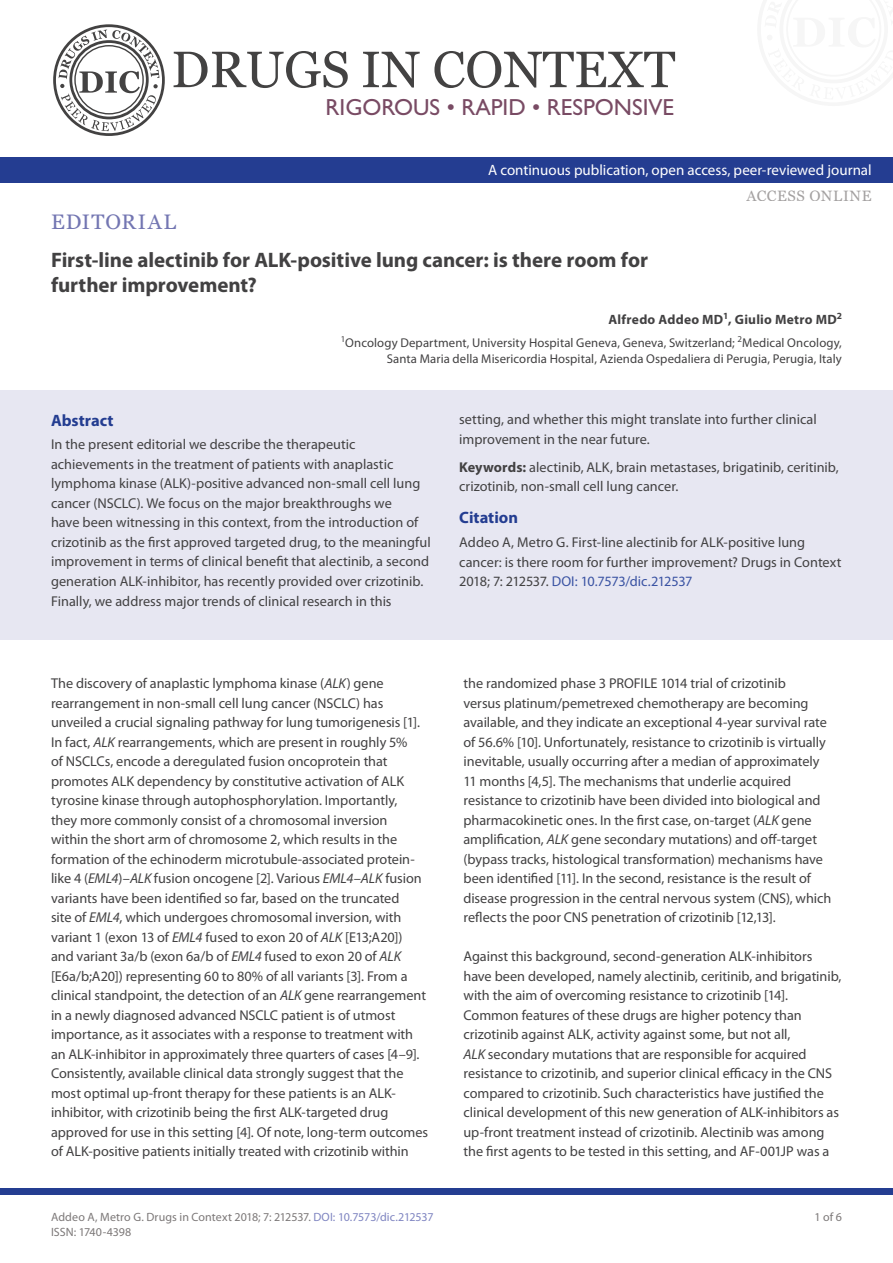
<style>
.page{position:relative;width:893px;height:1263px;background:#fff}
.page>*{position:absolute;margin:0;border:0;box-sizing:border-box;transform-origin:0 0}
.t1{font:51.15px "Georgia";color:#434242}
.t2{font:23.25px "Gill Sans";color:#794b64}
.JTL{font:700 21px/25.5px "Myriad Pro";letter-spacing:-.005em;color:#424142}
.SP_JID{font:21px "Georgia";letter-spacing:.06em;color:#7376b2}
.OPH1{font:700 16.5px "Myriad Pro";color:#243d91}
.t3{font:15px "Myriad Pro";color:#fff}
.t4{font:15px "Georgia";letter-spacing:.045em;color:#7c7878}
.TXT{font:14.25px/19.5px "Myriad Pro";letter-spacing:-.005em;color:#424142}
.OPTX{font:14.25px/19.5px "Myriad Pro";color:#424142}
.TXT_S{font:14.25px/19.5px "Myriad Pro";letter-spacing:-.005em;color:#424142}
.OPTXS{font:14.25px/19.5px "Myriad Pro";color:#424142}
.JAU{font:700 13.5px "Myriad Pro";letter-spacing:.02em;color:#424142}
.JAF{font:12.75px/16.5px "Myriad Pro";letter-spacing:.01em;color:#424142;text-align:right}
.t5{font:12px "Myriad Pro";color:#7c7878}
.s1{font-weight:700}
.s2{color:#3a53a3}
.s3{font-style:italic}
.s4{color:#7f85c1}
</style>
<div class="page">
<div style="left:0;top:157px;width:893px;height:26px;background:#243d91"></div>
<svg style="left:53px;top:24px;width:112px;height:112px"></svg>
<div style="left:0;top:390px;width:893px;height:250px;background:#e7e7f2"></div>
<div style="left:0;top:1188px;width:893px;height:7px;background:#243d91"></div>
<h1 class="t1" style="left:171px;top:32px;width:506px">DRUGS IN CONTEXT</h1>
<h2 class="t2" style="left:326px;top:93px;width:350px">RIGOROUS • RAPID • RESPONSIVE</h2>
<p class="t3" style="left:488px;top:161px;width:385px">A continuous publication, open access, peer-reviewed journal</p>
<p class="SP_JID" style="left:51px;top:206px;width:127px">EDITORIAL</p>
<p class="JTL" style="left:51px;top:246px;width:598px">First-line alectinib for ALK-positive lung cancer: is there room for further improvement?</p>
<p class="t4" style="left:746px;top:185px;width:127px">ACCESS ONLINE</p>
<p class="JAU" style="left:608px;top:310px;width:235px">Alfredo Addeo MD<sup>1</sup>, Giulio Metro MD<sup>2</sup></p>
<p class="JAF" style="left:341px;top:334px;width:502px"><sup>1</sup>Oncology Department, University Hospital Geneva, Geneva, Switzerland; <sup>2</sup>Medical Oncology,<br>Santa Maria della Misericordia Hospital, Azienda Ospedaliera di Perugia, Perugia, Italy</p>
<p class="OPH1" style="left:51px;top:409px;width:64px">Abstract</p>
<p class="OPTX" style="left:51px;top:435px;width:381px">In the present editorial we describe the therapeutic achievements in the treatment of patients with anaplastic lymphoma kinase (ALK)-positive advanced non-small cell lung cancer (NSCLC). We focus on the major breakthroughs we<br>have been witnessing in this context, from the introduction of crizotinib as the first approved targeted drug, to the meaningful improvement in terms of clinical benefit that alectinib, a second generation ALK-inhibitor, has recently provided over crizotinib.<br>Finally, we address major trends of clinical research in this</p>
<p class="OPTX" style="left:459px;top:409px;width:359px">setting, and whether this might translate into further clinical improvement in the near future.</p>
<p class="OPTXS" style="left:459px;top:457px;width:381px"><span class="s1">Keywords:</span> alectinib, ALK, brain metastases, brigatinib, ceritinib, crizotinib, non-small cell lung cancer.</p>
<p class="OPH1" style="left:459px;top:507px;width:60px">Citation</p>
<p class="OPTX" style="left:459px;top:532px;width:384px">Addeo A, Metro G. First-line alectinib for ALK-positive lung cancer: is there room for further improvement? Drugs in Context<br>2018; 7: 212537. <span class="s2">DOI: 10.7573/dic.212537</span></p>
<p class="TXT" style="left:51px;top:674px;width:379px">The discovery of anaplastic lymphoma kinase (<span class="s3">ALK</span>) gene rearrangement in non-small cell lung cancer (NSCLC) has unveiled a crucial signaling pathway for lung tumorigenesis [1].<br>In fact, <span class="s3">ALK</span> rearrangements, which are present in roughly 5%<br>of NSCLCs, encode a deregulated fusion oncoprotein that promotes ALK dependency by constitutive activation of ALK tyrosine kinase through autophosphorylation. Importantly,<br>they more commonly consist of a chromosomal inversion within the short arm of chromosome 2, which results in the formation of the echinoderm microtubule-associated protein&shy;like 4 (<span class="s3">EML4</span>)–<span class="s3">ALK</span> fusion oncogene [2]. Various <span class="s3">EML4–ALK</span> fusion variants have been identified so far, based on the truncated<br>site of <span class="s3">EML4</span>, which undergoes chromosomal inversion, with variant 1 (exon 13 of <span class="s3">EML4</span> fused to exon 20 of <span class="s3">ALK</span> [E13;A20]) and variant 3a/b (exon 6a/b of <span class="s3">EML4</span> fused to exon 20 of <span class="s3">ALK </span>[E6a/b;A20]) representing 60 to 80% of all variants [3]. From a clinical standpoint, the detection of an <span class="s3">ALK</span> gene rearrangement in a newly diagnosed advanced NSCLC patient is of utmost importance, as it associates with a response to treatment with an ALK-inhibitor in approximately three quarters of cases [4–9].<br>Consistently, available clinical data strongly suggest that the most optimal up-front therapy for these patients is an ALK&shy;inhibitor, with crizotinib being the first ALK-targeted drug approved for use in this setting [4]. Of note, long-term outcomes of ALK-positive patients initially treated with crizotinib within</p>
<p class="TXT" style="left:463px;top:674px;width:369px">the randomized phase 3 PROFILE 1014 trial of crizotinib<br>versus platinum/pemetrexed chemotherapy are becoming available, and they indicate an exceptional 4-year survival rate of 56.6% [10]. Unfortunately, resistance to crizotinib is virtually inevitable, usually occurring after a median of approximately 11 months [4,5]. The mechanisms that underlie acquired resistance to crizotinib have been divided into biological and pharmacokinetic ones. In the first case, on-target (<span class="s3">ALK</span> gene amplification, <span class="s3">ALK</span> gene secondary mutations) and off-target (bypass tracks, histological transformation) mechanisms have been identified [11]. In the second, resistance is the result of disease progression in the central nervous system (CNS), which reflects the poor CNS penetration of crizotinib [12,13].</p>
<p class="TXT_S" style="left:463px;top:947px;width:380px">Against this background, second-generation ALK-inhibitors have been developed, namely alectinib, ceritinib, and brigatinib, with the aim of overcoming resistance to crizotinib [14].<br>Common features of these drugs are higher potency than crizotinib against ALK, activity against some, but not all,<br><span class="s3">ALK</span> secondary mutations that are responsible for acquired resistance to crizotinib, and superior clinical efficacy in the CNS compared to crizotinib. Such characteristics have justified the clinical development of this new generation of ALK-inhibitors as up-front treatment instead of crizotinib. Alectinib was among the first agents to be tested in this setting, and AF-001JP was a</p>
<p class="t5" style="left:51px;top:1209px;width:384px">Addeo A, Metro G. Drugs in Context 2018; 7: 212537. <span class="s4">DOI: 10.7573/dic.212537</span></p>
<p class="t5" style="left:814px;top:1209px;width:29px">1 of 6</p>
<p class="t5" style="left:51px;top:1224px;width:82px">ISSN: 1740-4398</p>
</div>
